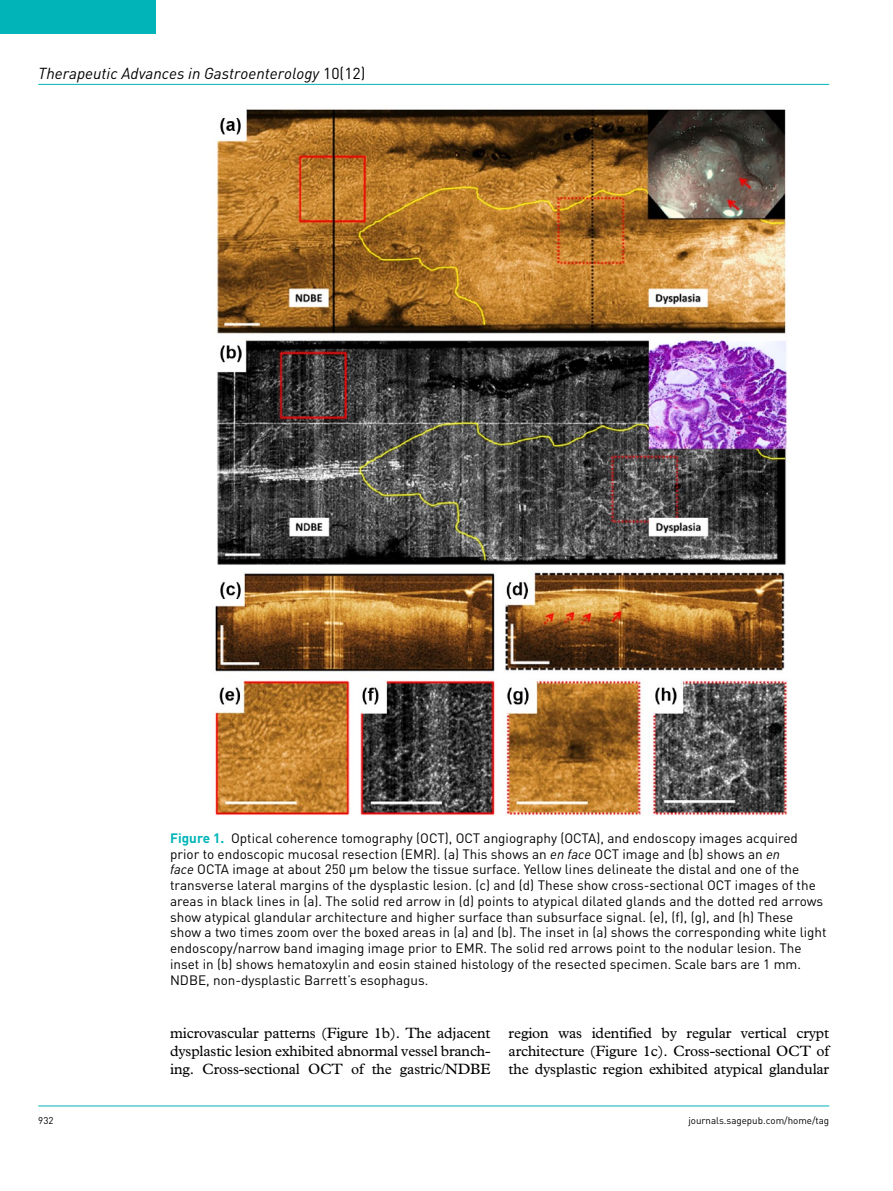
<style>
.page{position:relative;width:893px;height:1191px;background:#fff}
.page>*{position:absolute;margin:0;border:0;box-sizing:border-box;transform-origin:0 0}
.t1{font:italic 15.75px "DIN";color:#000}
.t2{font:15px/18px "Plantin Std";letter-spacing:-.01em;color:#000;text-align:justify}
.t3{font:13.5px/15.8px "DIN";color:#000}
.t4{font:9.75px "DIN";color:#000}
.s1{font-style:normal}
.s2{font-weight:700;color:#00b4b7}
.s3{font-style:italic}
</style>
<div class="page">
<hr style="left:38px;top:84px;width:791px;height:1px;background:#00b4b7">
<hr style="left:38px;top:1105px;width:791px;height:1px;background:#00b4b7">
<div style="left:0;top:0;width:155px;height:34px;background:#00b4b7"></div>
<img style="left:215px;top:109px;width:573px;height:706px">
<p class="t1" style="left:38px;top:63px;width:329px">Therapeutic Advances in Gastroenterology <span class="s1">10(12)</span></p>
<p class="t3" style="left:170px;top:830px;width:658px"><span class="s2">Figure 1.</span> Optical coherence tomography (OCT), OCT angiography (OCTA), and endoscopy images acquired prior to endoscopic mucosal resection (EMR). (a) This shows an <span class="s3">en face</span> OCT image and (b) shows an <span class="s3">en<br>face</span> OCTA image at about 250 μm below the tissue surface. Yellow lines delineate the distal and one of the transverse lateral margins of the dysplastic lesion. (c) and (d) These show cross-sectional OCT images of the areas in black lines in (a). The solid red arrow in (d) points to atypical dilated glands and the dotted red arrows show atypical glandular architecture and higher surface than subsurface signal. (e), (f), (g), and (h) These show a two times zoom over the boxed areas in (a) and (b). The inset in (a) shows the corresponding white light endoscopy/narrow band imaging image prior to EMR. The solid red arrows point to the nodular lesion. The inset in (b) shows hematoxylin and eosin stained histology of the resected specimen. Scale bars are 1 mm.<br>NDBE, non-dysplastic Barrett’s esophagus.</p>
<p class="t2" style="left:170px;top:1024px;width:322px">microvascular patterns (Figure 1b). The adjacent dysplastic lesion exhibited abnormal vessel branch&shy;ing. Cross-sectional OCT of the gastric/NDBE</p>
<p class="t2" style="left:509px;top:1024px;width:322px">region was identified by regular vertical crypt architecture (Figure 1c). Cross-sectional OCT of the dysplastic region exhibited atypical glandular</p>
<p class="t4" style="left:38px;top:1114px;width:17px">932</p>
<p class="t4" style="left:688px;top:1114px;width:142px">journals.sagepub.com/home/tag</p>
</div>
